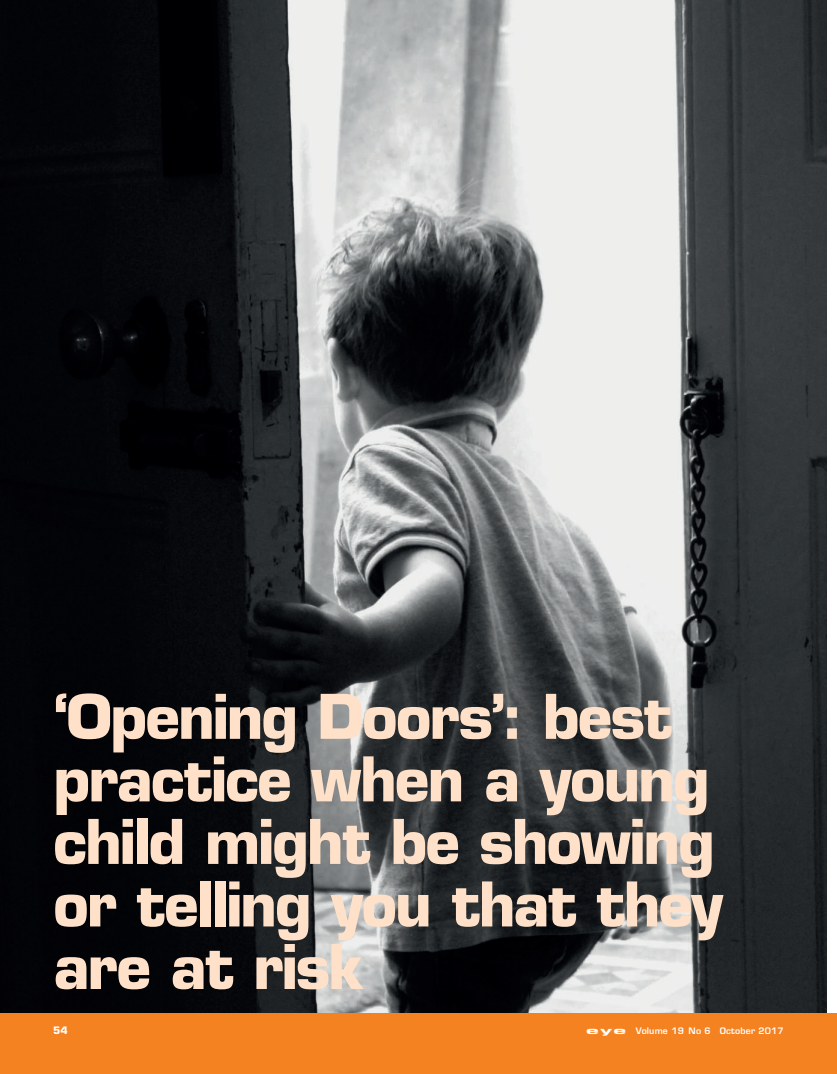
<style>
.page{position:relative;width:837px;height:1074px;background:#fff}
.page>*{position:absolute;margin:0;border:0;box-sizing:border-box;transform-origin:0 0}
.t1{font:700 60px/62.5px "Eurostile LT Std";letter-spacing:-.035em;color:#fee1c8}
.t2{font:700 10px "Eurostile LT Std";color:#fff}
.t3{font:600 8.75px "Eurostile LT Std";letter-spacing:.02em;color:#fff}
.s1{font-family:"Eurostile LT Std Bold Ex 2";font-weight:400;font-size:10px}
</style>
<div class="page">
<img style="left:0;top:0;width:826px;height:1013px">
<div style="left:0;top:1013px;width:826px;height:61px;background:#f58220"></div>
<div style="left:826px;top:1013px;width:10px;height:61px;background:#f58220"></div>
<p class="t1" style="left:53px;top:685px;width:671px">‘Opening Doors’: best practice when a young child might be showing or telling you that they are at risk</p>
<p class="t2" style="left:53px;top:1024px;width:16px">54</p>
<p class="t3" style="left:586px;top:1025px;width:199px"><span class="s1">eye</span> Volume 19 No 6 October 2017</p>
</div>
